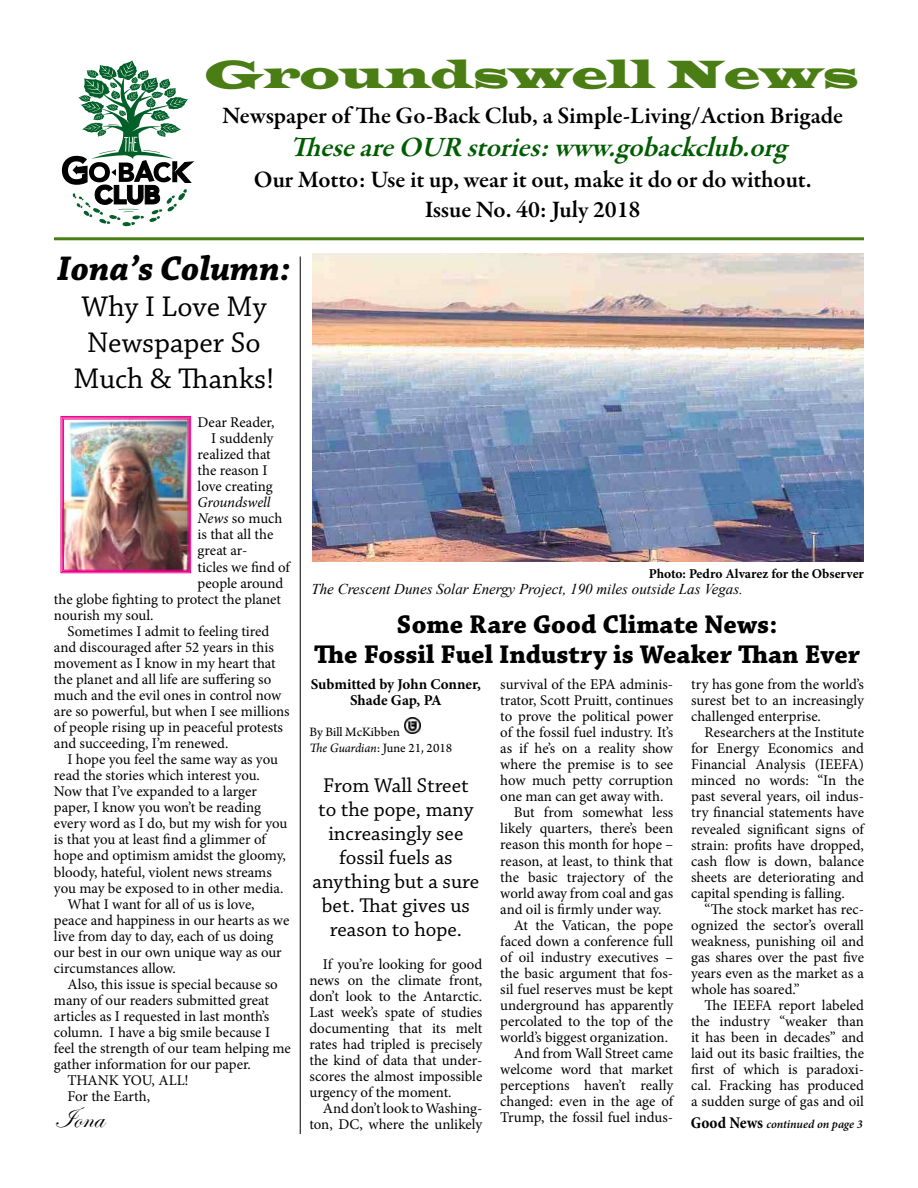
<style>
.page{position:relative;width:918px;height:1188px;background:#fff}
.page>*{position:absolute;margin:0;border:0;box-sizing:border-box;transform-origin:0 0}
.t1{font:40.5px "Latin Wide";color:#4a7e14}
.t2{font:italic 700 36px "Chaparral Pro";color:#000}
.t3{font:30px/36px "Chaparral Pro";color:#000;text-align:center}
.t4{font:30px "Edwardian Script ITC";color:#000}
.t5{font:italic 600 28.5px "Garamond Premr Pro";color:#005c00}
.t6{font:700 27px/30px "Chaparral Pro";color:#000;text-align:center}
.t7{font:600 24px/30px "Garamond Premr Pro";letter-spacing:-.005em;color:#000;text-align:center}
.t8{font:21px/24px "Chaparral Pro";color:#000;text-align:center}
.t9{font:italic 15px "Times New Roman";color:#000}
.t10{font:700 15px/16px "Minion Pro";letter-spacing:-.005em;color:#000;text-align:center}
.t11{font:14.85px/16px "Minion Pro";letter-spacing:-.005em;color:#000;text-align:justify}
.t12{font:italic 14.85px "Minion Pro";letter-spacing:-.01em;color:#000}
.t13{font:13.5px/16.2px "Arno Pro";color:#000}
.t14{font:700 13.5px "Minion Pro";color:#000}
.t15{font:italic 600 12px "Minion Pro";letter-spacing:-.005em;color:#000}
.s1{font-style:italic}
.s2{font-weight:700;font-style:normal;font-stretch:condensed;font-size:16.5px}
</style>
<div class="page">
<svg style="left:219px;top:240px;width:627px;height:65px"></svg>
<svg style="left:62px;top:60px;width:132px;height:166px"></svg>
<hr style="left:54px;top:237px;width:810px;height:3px;background:#4a7e14">
<img style="left:404px;top:717px;width:17px;height:16px">
<img style="left:61px;top:416px;width:130px;height:157px">
<div style="left:62px;top:417px;width:128px;height:155px;border:1px solid #ec008c"></div>
<div style="left:63px;top:419px;width:125px;height:151px;border:1px solid #ec008c"></div>
<hr style="left:300px;top:256px;width:1px;height:878px;background:#000">
<img style="left:313px;top:254px;width:551px;height:308px">
<h1 class="t1" style="left:205px;top:49px;width:656px">Groundswell News</h1>
<h3 class="t7" style="left:222px;top:101px;width:622px">Newspaper of The Go-Back Club, a Simple-Living/Action Brigade</h3>
<h3 class="t5" style="left:290px;top:130px;width:507px">TheseareOUR stories:www.gobackclub.org</h3>
<h3 class="t7" style="left:254px;top:165px;width:559px">Our Motto: Use it up, wear it out, make it do or do without.<br>Issue No. 40: July 2018</h3>
<h2 class="t2" style="left:57px;top:248px;width:235px">Iona’s Column:</h2>
<h3 class="t3" style="left:73px;top:290px;width:203px">Why I Love My<br>Newspaper So<br>Much &amp; Thanks!</h3>
<p class="t11" style="left:198px;top:414px;width:78px">Dear Reader,</p>
<p class="t11" style="left:211px;top:430px;width:64px">I suddenly</p>
<p class="t11" style="left:198px;top:446px;width:75px">realized that</p>
<p class="t11" style="left:198px;top:463px;width:71px">the reason I</p>
<p class="t11" style="left:198px;top:479px;width:77px">love creating</p>
<p class="t12" style="left:198px;top:492px;width:74px">Groundswell</p>
<p class="t11" style="left:198px;top:511px;width:86px"><span class="s1">News</span> so much</p>
<p class="t11" style="left:198px;top:527px;width:77px">is that all the</p>
<p class="t11" style="left:198px;top:543px;width:51px">great ar-</p>
<p class="t11" style="left:198px;top:559px;width:94px">ticles we find of</p>
<p class="t11" style="left:198px;top:575px;width:87px">people around</p>
<p class="t11" style="left:54px;top:591px;width:229px">the globe fighting to protect the planet</p>
<p class="t11" style="left:54px;top:607px;width:101px">nourish my soul.</p>
<p class="t11" style="left:67px;top:623px;width:204px">Sometimes I admit to feeling tired</p>
<p class="t11" style="left:54px;top:639px;width:221px">and discouraged after 52 years in this</p>
<p class="t11" style="left:54px;top:655px;width:223px">movement as I know in my heart that</p>
<p class="t11" style="left:54px;top:671px;width:219px">the planet and all life are suffering so</p>
<p class="t11" style="left:54px;top:687px;width:229px">much and the evil ones in control now</p>
<p class="t11" style="left:54px;top:703px;width:237px">are so powerful, but when I see millions</p>
<p class="t11" style="left:54px;top:719px;width:231px">of people rising up in peaceful protests</p>
<p class="t11" style="left:54px;top:735px;width:176px">and succeeding, I’m renewed.</p>
<p class="t11" style="left:67px;top:751px;width:212px">I hope you feel the same way as you</p>
<p class="t11" style="left:54px;top:768px;width:207px">read the stories which interest you.</p>
<p class="t11" style="left:54px;top:784px;width:204px">Now that I’ve expanded to a larger</p>
<p class="t11" style="left:54px;top:800px;width:209px">paper, I know you won’t be reading</p>
<p class="t11" style="left:54px;top:816px;width:235px">every word as I do, but my wish for you</p>
<p class="t11" style="left:54px;top:832px;width:213px">is that you at least find a glimmer of</p>
<p class="t11" style="left:54px;top:848px;width:233px">hope and optimism amidst the gloomy,</p>
<p class="t11" style="left:54px;top:864px;width:219px">bloody, hateful, violent news streams</p>
<p class="t11" style="left:54px;top:880px;width:231px">you may be exposed to in other media.</p>
<p class="t11" style="left:67px;top:896px;width:189px">What I want for all of us is love,</p>
<p class="t11" style="left:54px;top:912px;width:237px">peace and happiness in our hearts as we</p>
<p class="t11" style="left:54px;top:928px;width:221px">live from day to day, each of us doing</p>
<p class="t11" style="left:54px;top:944px;width:229px">our best in our own unique way as our</p>
<p class="t11" style="left:54px;top:960px;width:123px">circumstances allow.</p>
<p class="t11" style="left:67px;top:976px;width:212px">Also, this issue is special because so</p>
<p class="t11" style="left:54px;top:992px;width:216px">many of our readers submitted great</p>
<p class="t11" style="left:54px;top:1008px;width:217px">articles as I requested in last month’s</p>
<p class="t11" style="left:54px;top:1024px;width:218px">column. I have a big smile because I</p>
<p class="t11" style="left:54px;top:1040px;width:238px">feel the strength of our team helping me</p>
<p class="t11" style="left:54px;top:1056px;width:199px">gather information for our paper.</p>
<p class="t11" style="left:67px;top:1073px;width:123px">THANK YOU, ALL!</p>
<p class="t11" style="left:67px;top:1089px;width:84px">For the Earth,</p>
<h3 class="t4" style="left:54px;top:1102px;width:51px">Iona</h3>
<p class="t14" style="left:649px;top:564px;width:217px">Photo: Pedro Alvarez for the Observer</p>
<p class="t9" style="left:311px;top:579px;width:433px">The Crescent Dunes Solar Energy Project, 190 miles outside Las Vegas.</p>
<h3 class="t6" style="left:314px;top:610px;width:547px">Some Rare Good Climate News:<br>The Fossil Fuel Industry is Weaker Than Ever</h3>
<p class="t10" style="left:311px;top:676px;width:172px">Submitted by John Conner,<br>Shade Gap, PA</p>
<p class="t13" style="left:309px;top:725px;width:144px">By Bill McKibben<br><span class="s1">The Guardian</span>: June 21, 2018</p>
<h3 class="t8" style="left:313px;top:775px;width:168px">From Wall Street to the pope, many increasingly see fossil fuels as anything but a sure bet. That gives us reason to hope.</h3>
<p class="t11" style="left:309px;top:956px;width:174px;text-indent:13px">If you’re looking for good news on the climate front, don’t look to the Antarctic.<br>Last week’s spate of studies documenting that its melt rates had tripled is precisely the kind of data that under&shy;scores the almost impossible urgency of the moment.</p>
<p class="t11" style="left:309px;top:1100px;width:174px;text-align:right">And don’t look to Washing&shy;ton, DC, where the unlikely</p>
<p class="t11" style="left:500px;top:676px;width:174px">survival of the EPA adminis-</p>
<p class="t11" style="left:500px;top:692px;width:174px">trator, Scott Pruitt, continues</p>
<p class="t11" style="left:500px;top:708px;width:174px">to prove the political power</p>
<p class="t11" style="left:500px;top:724px;width:174px">of the fossil fuel industry. It’s</p>
<p class="t11" style="left:500px;top:740px;width:174px">as if he’s on a reality show</p>
<p class="t11" style="left:500px;top:757px;width:174px">where the premise is to see</p>
<p class="t11" style="left:500px;top:773px;width:174px">how much petty corruption</p>
<p class="t11" style="left:500px;top:789px;width:165px">one man can get away with.</p>
<p class="t11" style="left:514px;top:805px;width:161px">But from somewhat less</p>
<p class="t11" style="left:500px;top:821px;width:174px">likely quarters, there’s been</p>
<p class="t11" style="left:500px;top:837px;width:174px">reason this month for hope –</p>
<p class="t11" style="left:500px;top:853px;width:174px">reason, at least, to think that</p>
<p class="t11" style="left:500px;top:869px;width:174px">the basic trajectory of the</p>
<p class="t11" style="left:500px;top:885px;width:174px">world away from coal and gas</p>
<p class="t11" style="left:500px;top:901px;width:163px">and oil is firmly under way.</p>
<p class="t11" style="left:514px;top:917px;width:161px">At the Vatican, the pope</p>
<p class="t11" style="left:500px;top:933px;width:174px">faced down a conference full</p>
<p class="t11" style="left:500px;top:949px;width:174px">of oil industry executives –</p>
<p class="t11" style="left:500px;top:965px;width:174px">the basic argument that fos-</p>
<p class="t11" style="left:500px;top:981px;width:174px">sil fuel reserves must be kept</p>
<p class="t11" style="left:500px;top:997px;width:174px">underground has apparently</p>
<p class="t11" style="left:500px;top:1013px;width:174px">percolated to the top of the</p>
<p class="t11" style="left:500px;top:1029px;width:169px">world’s biggest organization.</p>
<p class="t11" style="left:514px;top:1045px;width:161px">And from Wall Street came</p>
<p class="t11" style="left:500px;top:1062px;width:174px">welcome word that market</p>
<p class="t11" style="left:500px;top:1078px;width:174px">perceptions haven’t really</p>
<p class="t11" style="left:500px;top:1094px;width:174px">changed: even in the age of</p>
<p class="t11" style="left:500px;top:1110px;width:174px">Trump, the fossil fuel indus-</p>
<p class="t11" style="left:691px;top:676px;width:174px">try has gone from the world’s surest bet to an increasingly challenged enterprise.</p>
<p class="t11" style="left:691px;top:725px;width:174px;text-indent:13px">Researchers at the Institute for Energy Economics and Financial Analysis (IEEFA) minced no words: “In the past several years, oil indus&shy;try financial statements have revealed significant signs of strain: profits have dropped, cash flow is down, balance sheets are deteriorating and capital spending is falling.</p>
<p class="t11" style="left:691px;top:901px;width:174px;text-indent:13px">“The stock market has rec&shy;ognized the sector’s overall weakness, punishing oil and gas shares over the past five years even as the market as a whole has soared.”</p>
<p class="t11" style="left:691px;top:997px;width:174px;text-indent:13px">The IEEFA report labeled the industry “weaker than it has been in decades” and laid out its basic frailties, the first of which is paradoxi&shy;cal. Fracking has produced a sudden surge of gas and oil</p>
<p class="t15" style="left:691px;top:1116px;width:173px"><span class="s2">Good News</span> continued on page 3</p>
</div>
